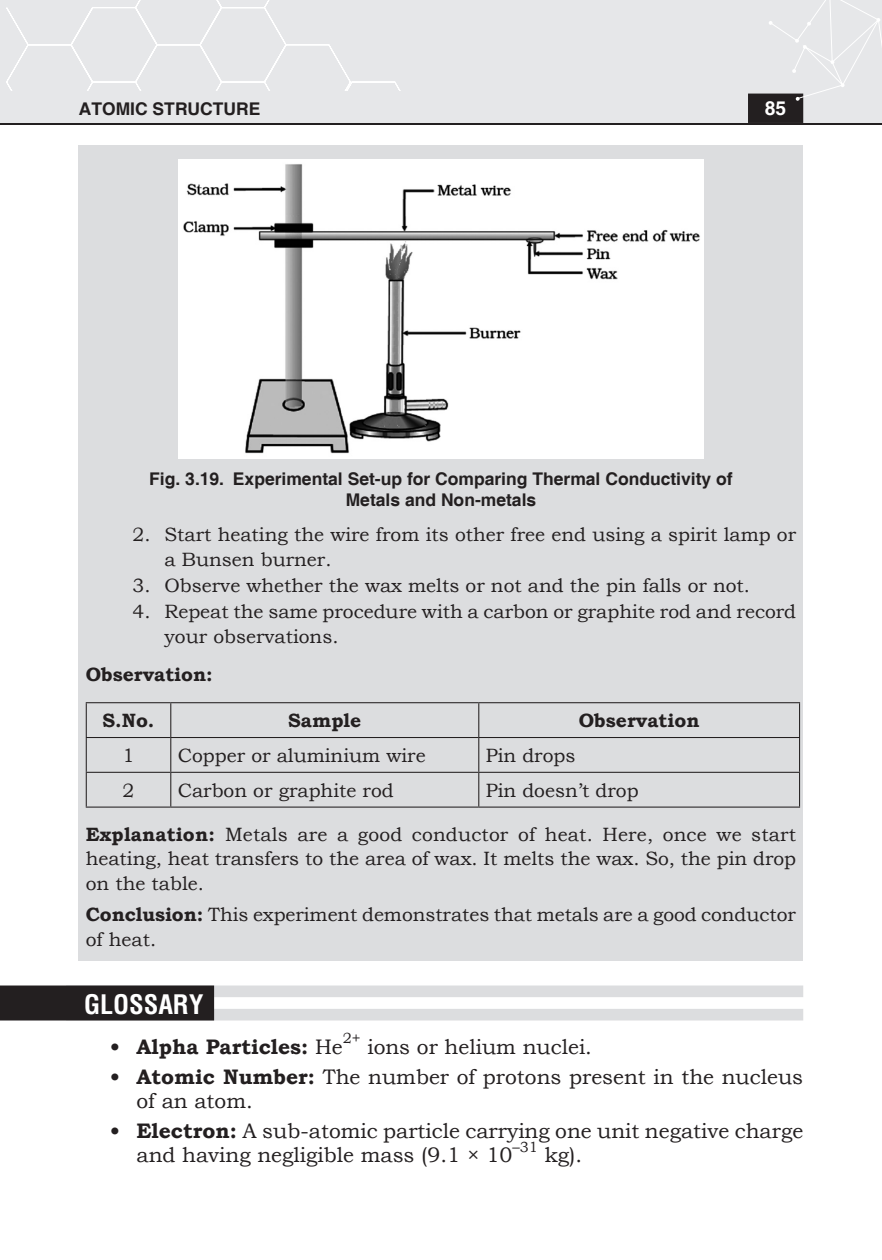
<style>
.page{position:relative;width:882px;height:1260px;background:#fff}
.page>*{position:absolute;margin:0;border:0;box-sizing:border-box;transform-origin:0 0}
.t1{font:700 condensed 26.25px "Helvetica";color:#fff}
.t2{font:21px/24.5px "Bookman Old Style";color:#231f20}
.t3{font:700 21px "Bookman Old Style";color:#231f20}
.example_heading{font:19.25px/24.5px "Bookman Old Style";color:#231f20;text-align:justify}
.indent_1{font:19.25px/24.5px "Bookman Old Style";color:#231f20}
.Body_text{font:19.25px "Bookman Old Style";color:#231f20}
.Body_text-2{font:700 19.25px "Bookman Old Style";color:#231f20}
.example_heading-2{font:700 19.25px "Bookman Old Style";color:#231f20}
.t4{font:700 19.25px "Helvetica";color:#fff}
.t5{font:700 17.5px/21px "Helvetica";color:#231f20;text-align:center}
.t6{font:14.7px "Bookman Old Style";color:#231f20}
.s1{font-weight:700}
.s2{font-weight:400}
</style>
<div class="page">
<div style="left:0;top:0;width:882px;height:124px;background:#e6e7e9"></div>
<hr style="left:0;top:124px;width:882px;height:1px;background:#231f20">
<div style="left:749px;top:94px;width:53px;height:28px;background:#231f20"></div>
<div style="left:748px;top:94px;width:55px;height:29px;border:2px solid #231f20"></div>
<svg style="left:769px;top:0;width:113px;height:101px"></svg>
<svg style="left:6px;top:0;width:394px;height:90px"></svg>
<div style="left:66px;top:986px;width:737px;height:11px;background:#dcdddf"></div>
<div style="left:66px;top:1009px;width:737px;height:12px;background:#dcdddf"></div>
<div style="left:0;top:986px;width:214px;height:35px;background:#231f20"></div>
<div style="left:79px;top:145px;width:724px;height:816px;background:#dcdddf"></div>
<img style="left:178px;top:159px;width:526px;height:300px">
<svg style="left:87px;top:703px;width:712px;height:34px"></svg>
<hr style="left:86px;top:702px;width:85px;height:1px;background:#231f20">
<hr style="left:86px;top:703px;width:1px;height:34px;background:#231f20">
<hr style="left:171px;top:702px;width:308px;height:1px;background:#231f20">
<hr style="left:170px;top:703px;width:1px;height:34px;background:#231f20">
<hr style="left:479px;top:702px;width:321px;height:1px;background:#231f20">
<hr style="left:478px;top:703px;width:1px;height:34px;background:#231f20">
<hr style="left:799px;top:703px;width:1px;height:34px;background:#231f20">
<hr style="left:86px;top:737px;width:85px;height:1px;background:#231f20">
<hr style="left:86px;top:738px;width:1px;height:34px;background:#231f20">
<hr style="left:171px;top:737px;width:308px;height:1px;background:#231f20">
<hr style="left:170px;top:738px;width:1px;height:34px;background:#231f20">
<hr style="left:479px;top:737px;width:321px;height:1px;background:#231f20">
<hr style="left:478px;top:738px;width:1px;height:34px;background:#231f20">
<hr style="left:799px;top:738px;width:1px;height:34px;background:#231f20">
<hr style="left:86px;top:772px;width:85px;height:1px;background:#231f20">
<hr style="left:86px;top:773px;width:1px;height:34px;background:#231f20">
<hr style="left:171px;top:772px;width:308px;height:1px;background:#231f20">
<hr style="left:170px;top:773px;width:1px;height:34px;background:#231f20">
<hr style="left:479px;top:772px;width:321px;height:1px;background:#231f20">
<hr style="left:478px;top:773px;width:1px;height:34px;background:#231f20">
<hr style="left:799px;top:773px;width:1px;height:34px;background:#231f20">
<hr style="left:86px;top:807px;width:85px;height:1px;background:#231f20">
<hr style="left:171px;top:807px;width:308px;height:1px;background:#231f20">
<hr style="left:479px;top:807px;width:321px;height:1px;background:#231f20">
<p class="t5" style="left:79px;top:99px;width:183px">Atomic Structure</p>
<p class="t4" style="left:765px;top:96px;width:23px">85</p>
<p class="t5" style="left:149px;top:469px;width:585px">Fig. 3.19. Experimental Set-up for Comparing Thermal Conductivity of<br>Metals and Non-metals</p>
<p class="indent_1" style="left:164px;top:522px;width:633px;text-indent:-32px">2. Start heating the wire from its other free end using a spirit lamp or a Bunsen burner.</p>
<p class="indent_1" style="left:132px;top:573px;width:619px">3. Observe whether the wax melts or not and the pin falls or not.</p>
<p class="indent_1" style="left:164px;top:599px;width:633px;text-indent:-32px">4. Repeat the same procedure with a carbon or graphite rod and record your observations.</p>
<p class="example_heading-2" style="left:86px;top:661px;width:129px">Observation:</p>
<p class="Body_text-2" style="left:103px;top:707px;width:53px">S.No.</p>
<p class="Body_text-2" style="left:288px;top:707px;width:75px">Sample</p>
<p class="Body_text-2" style="left:579px;top:707px;width:122px">Observation</p>
<p class="Body_text" style="left:123px;top:743px;width:13px">1</p>
<p class="Body_text" style="left:178px;top:743px;width:249px">Copper or aluminium wire</p>
<p class="Body_text" style="left:486px;top:743px;width:91px">Pin drops</p>
<p class="Body_text" style="left:123px;top:778px;width:13px">2</p>
<p class="Body_text" style="left:178px;top:778px;width:217px">Carbon or graphite rod</p>
<p class="Body_text" style="left:486px;top:778px;width:154px">Pin doesn’t drop</p>
<p class="example_heading" style="left:86px;top:822px;width:712px"><span class="s1">Explanation:</span> Metals are a good conductor of heat. Here, once we start heating, heat transfers to the area of wax. It melts the wax. So, the pin drop on the table.</p>
<p class="example_heading" style="left:86px;top:903px;width:712px"><span class="s1">Conclusion:</span> This experiment demonstrates that metals are a good conductor of heat.</p>
<p class="t1" style="left:84px;top:987px;width:121px">GLOSSARY</p>
<p class="t3" style="left:110px;top:1031px;width:234px">• Alpha Particles: <span class="s2">He</span></p>
<p class="t6" style="left:343px;top:1029px;width:19px">2+</p>
<p class="t2" style="left:367px;top:1034px;width:226px">ions or helium nuclei.</p>
<p class="t2" style="left:136px;top:1064px;width:668px;text-indent:-26px"><span class="s1">• Atomic Number:</span> The number of protons present in the nucleus of an atom.</p>
<p class="t2" style="left:136px;top:1118px;width:668px;text-indent:-26px"><span class="s1">• Electron:</span> A sub-atomic particle carrying one unit negative charge and having negligible mass (9.1 × 10</p>
<p class="t6" style="left:512px;top:1137px;width:27px">–31</p>
<p class="t2" style="left:545px;top:1143px;width:39px">kg).</p>
</div>
